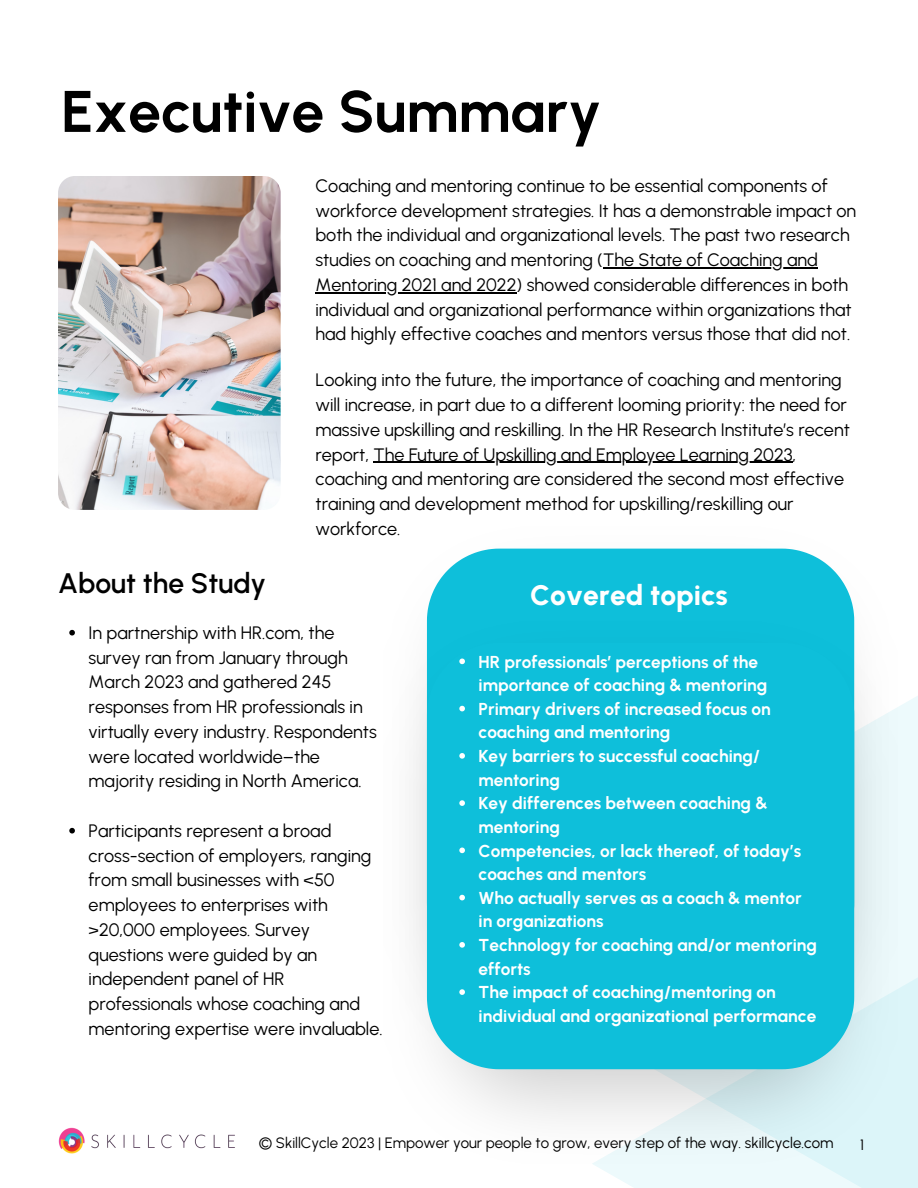
<style>
.page{position:relative;width:918px;height:1188px;background:#fff}
.page>*{position:absolute;margin:0;border:0;box-sizing:border-box;transform-origin:0 0}
.t1{font:700 58.5px "Urbanist";color:#000}
.t2{font:600 28.2px "Urbanist";color:#000}
.t3{font:800 28.2px "Urbanist";color:#fff}
.t4{font:18px/24.8px "Urbanist";color:#000}
.t5{font:700 17.25px/23.7px "Urbanist";color:#fff}
.t6{font:15px "Urbanist";color:#000}
</style>
<div class="page">
<img style="left:58px;top:176px;width:223px;height:334px;border-radius:17px">
<div style="left:898px;top:696px;width:20px;height:101px;background:#edfafc"></div>
<div style="left:592px;top:797px;width:326px;height:391px;background:linear-gradient(to right,#f5fcfd,#e0f6fa)"></div>
<svg style="left:69px;top:630px;width:6px;height:6px"></svg>
<svg style="left:69px;top:828px;width:6px;height:6px"></svg>
<hr style="left:603px;top:267px;width:215px;height:1px;background:#000">
<hr style="left:316px;top:292px;width:201px;height:1px;background:#000">
<img style="left:58px;top:1128px;width:177px;height:26px">
<hr style="left:373px;top:462px;width:420px;height:1px;background:#000">
<svg style="left:427px;top:549px;width:427px;height:72px;background:#1fc3dc"></svg>
<img style="left:413px;top:621px;width:485px;height:542px">
<div style="left:427px;top:643px;width:427px;height:426px;background:#0ebfda"></div>
<svg style="left:459px;top:659px;width:6px;height:5px"></svg>
<svg style="left:459px;top:706px;width:6px;height:5px"></svg>
<svg style="left:459px;top:753px;width:6px;height:6px"></svg>
<svg style="left:459px;top:800px;width:6px;height:6px"></svg>
<svg style="left:459px;top:848px;width:6px;height:5px"></svg>
<svg style="left:459px;top:895px;width:6px;height:5px"></svg>
<svg style="left:459px;top:942px;width:6px;height:6px"></svg>
<svg style="left:459px;top:989px;width:6px;height:6px"></svg>
<h1 class="t1" style="left:61px;top:76px;width:542px">Executive Summary</h1>
<p class="t4" style="left:316px;top:173px;width:542px">Coaching and mentoring continue to be essential components of workforce development strategies. It has a demonstrable impact on both the individual and organizational levels. The past two research studies on coaching and mentoring (The State of Coaching and Mentoring 2021 and 2022) showed considerable differences in both individual and organizational performance within organizations that had highly effective coaches and mentors versus those that did not.</p>
<p class="t4" style="left:316px;top:368px;width:536px">Looking into the future, the importance of coaching and mentoring will increase, in part due to a different looming priority: the need for massive upskilling and reskilling. In the HR Research Institute’s recent report, The Future of Upskilling and Employee Learning 2023, coaching and mentoring are considered the second most effective training and development method for upskilling/reskilling our workforce.</p>
<h2 class="t2" style="left:58px;top:566px;width:210px">About the Study</h2>
<p class="t4" style="left:89px;top:620px;width:290px">In partnership with HR.com, the survey ran from January through March 2023 and gathered 245 responses from HR professionals in virtually every industry. Respondents were located worldwide–the majority residing in North America.</p>
<p class="t4" style="left:89px;top:818px;width:296px">Participants represent a broad cross-section of employers, ranging from small businesses with &lt;50 employees to enterprises with &gt;20,000 employees. Survey questions were guided by an independent panel of HR professionals whose coaching and mentoring expertise were invaluable.</p>
<h2 class="t3" style="left:530px;top:578px;width:199px">Covered topics</h2>
<p class="t5" style="left:479px;top:650px;width:340px">HR professionals’ perceptions of the importance of coaching &amp; mentoring<br>Primary drivers of increased focus on coaching and mentoring<br>Key barriers to successful coaching/ mentoring<br>Key differences between coaching &amp; mentoring<br>Competencies, or lack thereof, of today’s coaches and mentors<br>Who actually serves as a coach &amp; mentor in organizations<br>Technology for coaching and/or mentoring efforts<br>The impact of coaching/mentoring on individual and organizational performance</p>
<p class="t6" style="left:259px;top:1134px;width:576px">© SkillCycle 2023 | Empower your people to grow, every step of the way. skillcycle.com</p>
<p class="t6" style="left:860px;top:1135px;width:5px">1</p>
</div>
